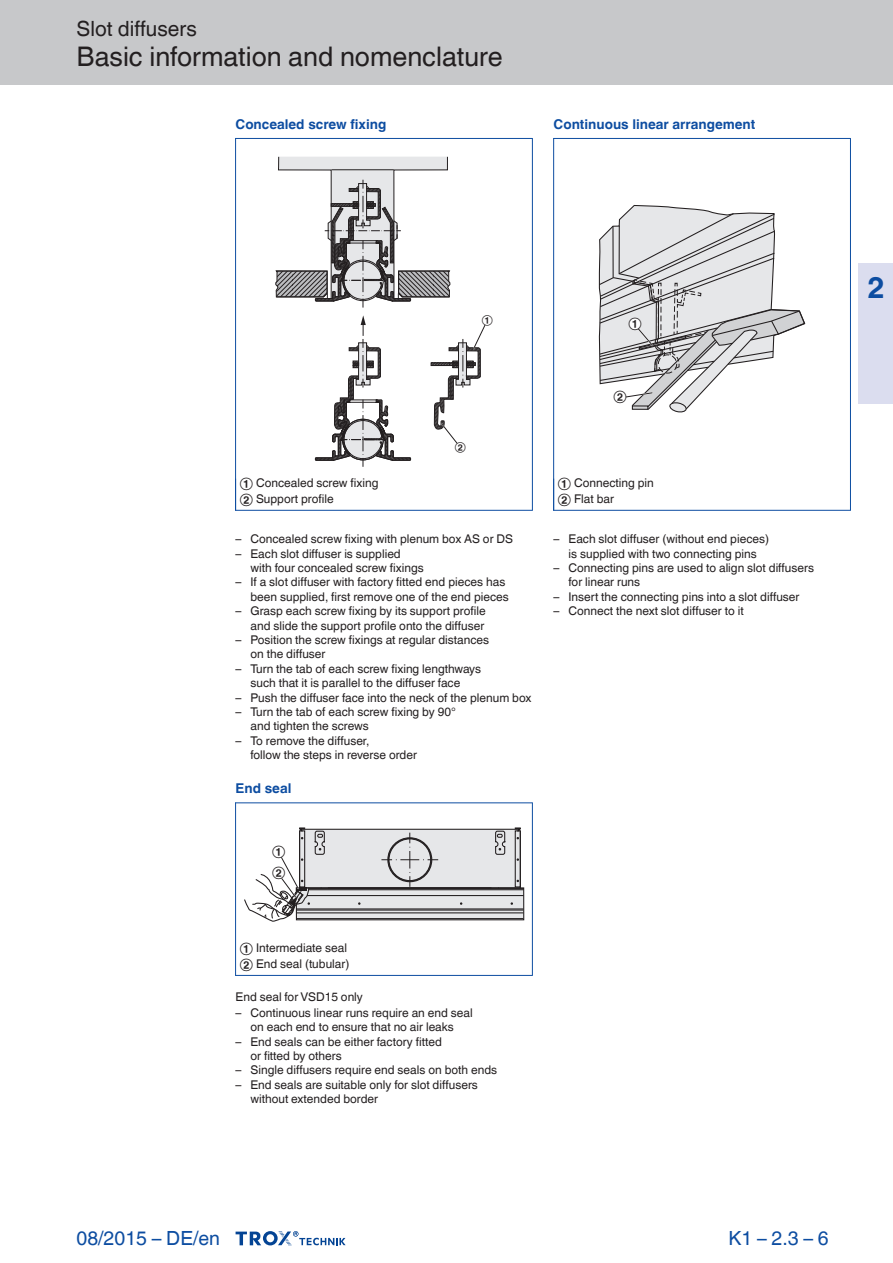
<style>
.page{position:relative;width:893px;height:1263px;background:#fff}
.page>*{position:absolute;margin:0;border:0;box-sizing:border-box;transform-origin:0 0}
.Register-Tab-Ziffern{font:700 30px "TROX Helvetica";color:#0d4da1}
.Navigation_2{font:27px "TROX Helvetica";color:#231f20}
.Navigation_1{font:21px "TROX Helvetica";color:#231f20}
.country{font:19.5px "TROX Helvetica";color:#0d4da1}
.pagina_li-re{font:19.5px "TROX Helvetica";color:#0d4da1}
.Standard_oben_links{font:700 13.5px "TROX Helvetica";color:#0d4da1}
._30_graphic_descr_li{font:12px/14.4px "TROX Helvetica";color:#231f20;text-align:right}
._30_graphic_index{font:12px "TROX Helvetica";color:#231f20}
._30_graphic_footer{font:12px "TROX Helvetica";color:#231f20}
.Update_OIDs{font:12px "TROX Helvetica";color:#231f20}
.Update_OIDs-2{font:10.05px "TROX Helvetica";color:#231f20}
</style>
<div class="page">
<div style="left:0;top:0;width:893px;height:85px;background:#c7c8ca"></div>
<svg style="left:236px;top:1231px;width:110px;height:15px"></svg>
<div style="left:859px;top:264px;width:34px;height:140px;background:#dbddef"></div>
<svg style="left:244px;top:827px;width:281px;height:95px"></svg>
<hr style="left:235px;top:802px;width:1px;height:174px;background:#0d4da1">
<hr style="left:532px;top:802px;width:1px;height:174px;background:#0d4da1">
<hr style="left:235px;top:802px;width:297px;height:1px;background:#0d4da1">
<hr style="left:235px;top:975px;width:297px;height:1px;background:#0d4da1">
<svg style="left:275px;top:156px;width:211px;height:311px"></svg>
<svg style="left:598px;top:205px;width:208px;height:208px"></svg>
<hr style="left:235px;top:138px;width:1px;height:373px;background:#0d4da1">
<hr style="left:532px;top:138px;width:1px;height:373px;background:#0d4da1">
<hr style="left:235px;top:138px;width:297px;height:1px;background:#0d4da1">
<hr style="left:235px;top:510px;width:297px;height:1px;background:#0d4da1">
<hr style="left:553px;top:138px;width:1px;height:373px;background:#0d4da1">
<hr style="left:850px;top:138px;width:1px;height:373px;background:#0d4da1">
<hr style="left:553px;top:138px;width:297px;height:1px;background:#0d4da1">
<hr style="left:553px;top:510px;width:297px;height:1px;background:#0d4da1">
<p class="Navigation_1" style="left:77px;top:17px;width:122px">Slot diffusers</p>
<p class="Navigation_2" style="left:77px;top:41px;width:428px">Basic information and nomenclature</p>
<p class="Standard_oben_links" style="left:236px;top:116px;width:152px">Concealed screw fixing</p>
<p class="Standard_oben_links" style="left:554px;top:116px;width:203px">Continuous linear arrangement</p>
<p class="Update_OIDs-2" style="left:482px;top:314px;width:13px">①</p>
<p class="Update_OIDs" style="left:628px;top:316px;width:15px">①</p>
<p class="_30_graphic_index" style="left:240px;top:476px;width:140px">① Concealed screw fixing</p>
<p class="_30_graphic_index" style="left:240px;top:492px;width:95px">② Support profile</p>
<p class="Update_OIDs-2" style="left:455px;top:440px;width:13px">②</p>
<p class="_30_graphic_descr_li" style="left:236px;top:532px;width:279px">– Concealed screw fixing with plenum box AS or DS</p>
<p class="_30_graphic_descr_li" style="left:236px;top:546px;width:167px">– Each slot diffuser is supplied</p>
<p class="_30_graphic_descr_li" style="left:250px;top:561px;width:175px">with four concealed screw fixings</p>
<p class="_30_graphic_descr_li" style="left:236px;top:575px;width:275px">– If a slot diffuser with factory fitted end pieces has been supplied, first remove one of the end pieces</p>
<p class="_30_graphic_descr_li" style="left:236px;top:604px;width:252px">– Grasp each screw fixing by its support profile</p>
<p class="_30_graphic_descr_li" style="left:250px;top:618px;width:235px">and slide the support profile onto the diffuser</p>
<p class="_30_graphic_descr_li" style="left:236px;top:633px;width:255px">– Position the screw fixings at regular distances</p>
<p class="_30_graphic_descr_li" style="left:250px;top:647px;width:77px">on the diffuser</p>
<p class="_30_graphic_descr_li" style="left:236px;top:661px;width:247px">– Turn the tab of each screw fixing lengthways</p>
<p class="_30_graphic_descr_li" style="left:250px;top:676px;width:211px">such that it is parallel to the diffuser face</p>
<p class="_30_graphic_descr_li" style="left:236px;top:690px;width:297px">– Push the diffuser face into the neck of the plenum box</p>
<p class="_30_graphic_descr_li" style="left:236px;top:705px;width:222px">– Turn the tab of each screw fixing by 90°</p>
<p class="_30_graphic_descr_li" style="left:250px;top:719px;width:120px">and tighten the screws</p>
<p class="_30_graphic_descr_li" style="left:236px;top:733px;width:136px">– To remove the diffuser,</p>
<p class="_30_graphic_descr_li" style="left:250px;top:748px;width:168px">follow the steps in reverse order</p>
<p class="Standard_oben_links" style="left:236px;top:781px;width:57px">End seal</p>
<p class="Update_OIDs" style="left:272px;top:844px;width:15px">①</p>
<p class="Update_OIDs" style="left:272px;top:865px;width:15px">②</p>
<p class="Update_OIDs" style="left:613px;top:389px;width:15px">②</p>
<p class="_30_graphic_index" style="left:558px;top:476px;width:97px">① Connecting pin</p>
<p class="_30_graphic_index" style="left:558px;top:492px;width:58px">② Flat bar</p>
<p class="_30_graphic_descr_li" style="left:554px;top:532px;width:217px">– Each slot diffuser (without end pieces)</p>
<p class="_30_graphic_descr_li" style="left:568px;top:546px;width:190px">is supplied with two connecting pins</p>
<p class="_30_graphic_descr_li" style="left:554px;top:561px;width:262px">– Connecting pins are used to align slot diffusers</p>
<p class="_30_graphic_descr_li" style="left:568px;top:575px;width:73px">for linear runs</p>
<p class="_30_graphic_descr_li" style="left:554px;top:589px;width:247px">– Insert the connecting pins into a slot diffuser</p>
<p class="_30_graphic_descr_li" style="left:554px;top:604px;width:191px">– Connect the next slot diffuser to it</p>
<p class="_30_graphic_index" style="left:240px;top:941px;width:109px">① Intermediate seal</p>
<p class="_30_graphic_index" style="left:240px;top:957px;width:111px">② End seal (tubular)</p>
<p class="_30_graphic_footer" style="left:236px;top:990px;width:129px">End seal for VSD15 only</p>
<p class="_30_graphic_descr_li" style="left:236px;top:1005px;width:239px">– Continuous linear runs require an end seal</p>
<p class="_30_graphic_descr_li" style="left:250px;top:1020px;width:205px">on each end to ensure that no air leaks</p>
<p class="_30_graphic_descr_li" style="left:236px;top:1034px;width:208px">– End seals can be either factory fitted</p>
<p class="_30_graphic_descr_li" style="left:250px;top:1049px;width:93px">or fitted by others</p>
<p class="_30_graphic_descr_li" style="left:236px;top:1063px;width:263px">– Single diffusers require end seals on both ends</p>
<p class="_30_graphic_descr_li" style="left:236px;top:1077px;width:244px">– End seals are suitable only for slot diffusers</p>
<p class="_30_graphic_descr_li" style="left:250px;top:1092px;width:129px">without extended border</p>
<p class="Register-Tab-Ziffern" style="left:867px;top:270px;width:19px">2</p>
<p class="country" style="left:77px;top:1227px;width:145px">08/2015 – DE/en</p>
<p class="pagina_li-re" style="left:728px;top:1227px;width:102px">K1 – 2.3 – 6</p>
</div>
